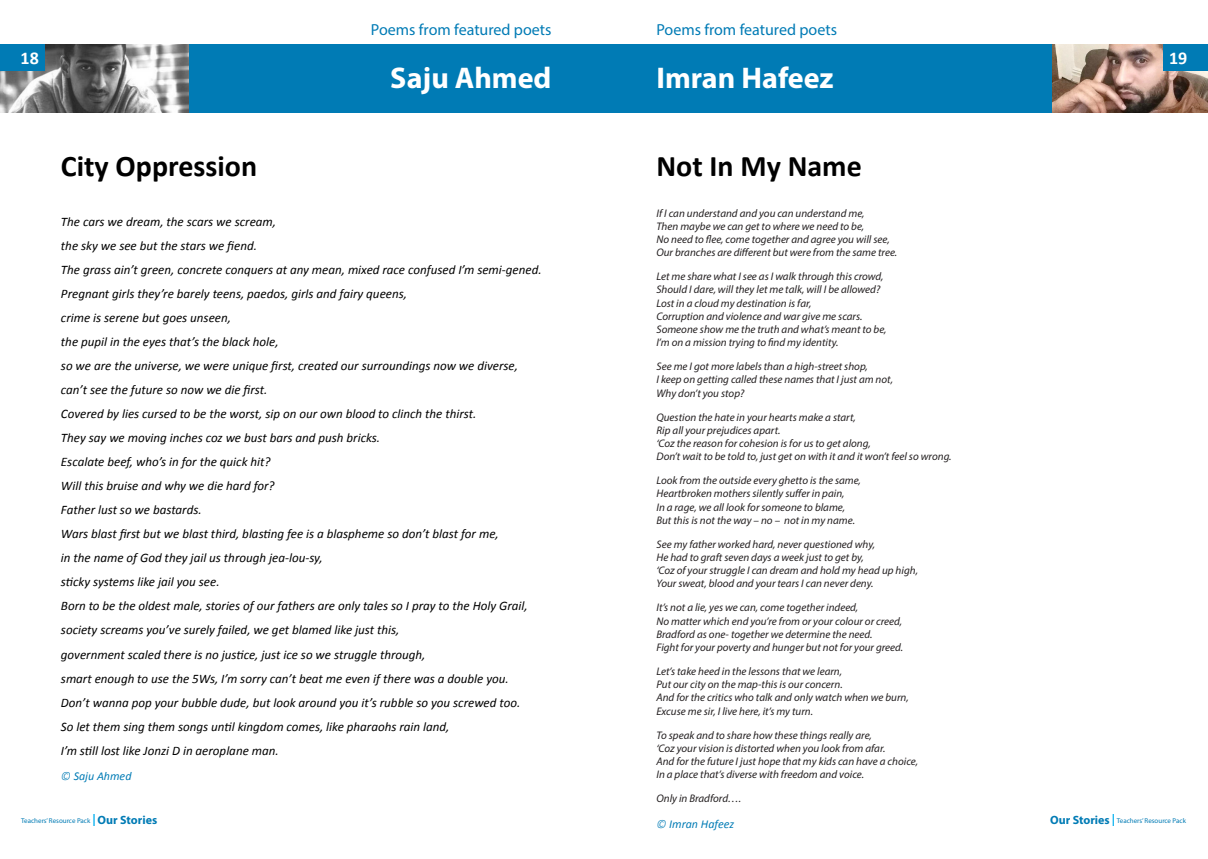
<style>
.page{position:relative;width:1208px;height:859px;background:#fff}
.page>*{position:absolute;margin:0;border:0;box-sizing:border-box;transform-origin:0 0}
.t1{font:700 30px "Calibri";color:#000}
.t2{font:700 30px "Myriad Pro";color:#fff}
.t3{font:700 18px "Calibri";color:#fff}
.t4{font:16px "Myriad Pro";color:#007bb5}
.t5{font:italic 13px "Calibri";color:#000}
.t6{font:italic 12px "Calibri";color:#007bb5}
.t7{font:italic 11px "Myriad Pro";color:#231f20}
.t8{font:7px "Myriad Pro";color:#007bb5}
.s1{font-weight:300}
.s2{font-weight:700;font-size:12px;color:#00aeef}
.s3{font-weight:700;font-size:12px}
</style>
<div class="page">
<div style="left:604px;top:45px;width:455px;height:68px;background:#007bb5"></div>
<img style="left:1052px;top:45px;width:156px;height:68px">
<div style="left:0;top:45px;width:612px;height:68px;background:#007bb5"></div>
<div style="left:1163px;top:45px;width:45px;height:26px;background:#007bb5"></div>
<img style="left:0;top:45px;width:189px;height:68px">
<div style="left:0;top:45px;width:45px;height:26px;background:#007bb5"></div>
<p class="t3" style="left:21px;top:45px;width:20px">18</p>
<p class="t4" style="left:371px;top:19px;width:182px">Poems from featured poets</p>
<p class="t4" style="left:656px;top:19px;width:182px">Poems from featured poets</p>
<p class="t2" style="left:390px;top:58px;width:163px">Saju Ahmed</p>
<p class="t2" style="left:656px;top:58px;width:179px">Imran Hafeez</p>
<p class="t1" style="left:61px;top:145px;width:198px">City Oppression</p>
<p class="t1" style="left:656px;top:145px;width:207px">Not In My Name</p>
<p class="t7" style="left:656px;top:206px;width:209px">If I can understand and you can understand me,</p>
<p class="t7" style="left:656px;top:219px;width:209px">Then maybe we can get to where we need to be,</p>
<p class="t7" style="left:656px;top:233px;width:235px">No need to flee, come together and agree you will see,</p>
<p class="t7" style="left:656px;top:246px;width:242px">Our branches are different but were from the same tree.</p>
<p class="t7" style="left:656px;top:270px;width:228px">Let me share what I see as I walk through this crowd,</p>
<p class="t7" style="left:656px;top:283px;width:225px">Should I dare, will they let me talk, will I be allowed?</p>
<p class="t7" style="left:656px;top:296px;width:156px">Lost in a cloud my destination is far,</p>
<p class="t7" style="left:656px;top:309px;width:207px">Corruption and violence and war give me scars.</p>
<p class="t7" style="left:656px;top:323px;width:232px">Someone show me the truth and what’s meant to be,</p>
<p class="t7" style="left:656px;top:336px;width:183px">I’m on a mission trying to find my identity.</p>
<p class="t7" style="left:656px;top:360px;width:213px">See me I got more labels than a high-street shop,</p>
<p class="t7" style="left:656px;top:373px;width:238px">I keep on getting called these names that I just am not,</p>
<p class="t7" style="left:656px;top:386px;width:89px">Why don’t you stop?</p>
<p class="t7" style="left:656px;top:410px;width:201px">Question the hate in your hearts make a start,</p>
<p class="t7" style="left:656px;top:423px;width:125px">Rip all your prejudices apart.</p>
<p class="t7" style="left:656px;top:437px;width:216px">‘Coz the reason for cohesion is for us to get along,</p>
<p class="t7" style="left:656px;top:450px;width:297px">Don’t wait to be told to, just get on with it and it won’t feel so wrong.</p>
<p class="t7" style="left:656px;top:474px;width:206px">Look from the outside every ghetto is the same,</p>
<p class="t7" style="left:656px;top:487px;width:190px">Heartbroken mothers silently suffer in pain,</p>
<p class="t7" style="left:656px;top:500px;width:190px">In a rage, we all look for someone to blame,</p>
<p class="t7" style="left:656px;top:513px;width:200px">But this is not the way – no – not in my name.</p>
<p class="t7" style="left:656px;top:537px;width:220px">See my father worked hard, never questioned why,</p>
<p class="t7" style="left:656px;top:551px;width:209px">He had to graft seven days a week just to get by,</p>
<p class="t7" style="left:656px;top:564px;width:263px">‘Coz of your struggle I can dream and hold my head up high,</p>
<p class="t7" style="left:656px;top:577px;width:218px">Your sweat, blood and your tears I can never deny.</p>
<p class="t7" style="left:656px;top:601px;width:203px">It’s not a lie, yes we can, come together indeed,</p>
<p class="t7" style="left:656px;top:614px;width:247px">No matter which end you’re from or your colour or creed,</p>
<p class="t7" style="left:656px;top:627px;width:217px">Bradford as one- together we determine the need.</p>
<p class="t7" style="left:656px;top:641px;width:248px">Fight for your poverty and hunger but not for your greed.</p>
<p class="t7" style="left:656px;top:665px;width:187px">Let’s take heed in the lessons that we learn,</p>
<p class="t7" style="left:656px;top:678px;width:188px">Put our city on the map-this is our concern.</p>
<p class="t7" style="left:656px;top:691px;width:254px">And for the critics who talk and only watch when we burn,</p>
<p class="t7" style="left:656px;top:704px;width:158px">Excuse me sir, I live here, it’s my turn.</p>
<p class="t7" style="left:656px;top:728px;width:217px">To speak and to share how these things really are,</p>
<p class="t7" style="left:656px;top:741px;width:230px">‘Coz your vision is distorted when you look from afar.</p>
<p class="t7" style="left:656px;top:755px;width:263px">And for the future I just hope that my kids can have a choice,</p>
<p class="t7" style="left:656px;top:768px;width:209px">In a place that’s diverse with freedom and voice.</p>
<p class="t7" style="left:656px;top:792px;width:86px">Only in Bradford….</p>
<p class="t5" style="left:61px;top:213px;width:217px">The cars we dream, the scars we scream,</p>
<p class="t5" style="left:61px;top:237px;width:198px">the sky we see but the stars we fiend.</p>
<p class="t5" style="left:61px;top:261px;width:482px">The grass ain’t green, concrete conquers at any mean, mixed race confused I’m semi-gened.</p>
<p class="t5" style="left:61px;top:285px;width:348px">Pregnant girls they’re barely teens, paedos, girls and fairy queens,</p>
<p class="t5" style="left:61px;top:309px;width:172px">crime is serene but goes unseen,</p>
<p class="t5" style="left:61px;top:333px;width:219px">the pupil in the eyes that’s the black hole,</p>
<p class="t5" style="left:61px;top:357px;width:458px">so we are the universe, we were unique first, created our surroundings now we diverse,</p>
<p class="t5" style="left:61px;top:381px;width:208px">can’t see the future so now we die first.</p>
<p class="t5" style="left:61px;top:405px;width:417px">Covered by lies cursed to be the worst, sip on our own blood to clinch the thirst.</p>
<p class="t5" style="left:61px;top:429px;width:321px">They say we moving inches coz we bust bars and push bricks.</p>
<p class="t5" style="left:61px;top:453px;width:211px">Escalate beef, who’s in for the quick hit?</p>
<p class="t5" style="left:61px;top:477px;width:215px">Will this bruise and why we die hard for?</p>
<p class="t5" style="left:61px;top:501px;width:142px">Father lust so we bastards.</p>
<p class="t5" style="left:61px;top:525px;width:439px">Wars blast first but we blast third, blasting fee is a blaspheme so don’t blast for me,</p>
<p class="t5" style="left:61px;top:549px;width:263px">in the name of God they jail us through jea-lou-sy,</p>
<p class="t5" style="left:61px;top:573px;width:160px">sticky systems like jail you see.</p>
<p class="t5" style="left:61px;top:597px;width:468px">Born to be the oldest male, stories of our fathers are only tales so I pray to the Holy Grail,</p>
<p class="t5" style="left:61px;top:621px;width:340px">society screams you’ve surely failed, we get blamed like just this,</p>
<p class="t5" style="left:61px;top:645px;width:366px">government scaled there is no justice, just ice so we struggle through,</p>
<p class="t5" style="left:61px;top:669px;width:449px">smart enough to use the 5Ws, I’m sorry can’t beat me even if there was a double you.</p>
<p class="t5" style="left:61px;top:693px;width:461px">Don’t wanna pop your bubble dude, but look around you it’s rubble so you screwed too.</p>
<p class="t5" style="left:61px;top:717px;width:390px">So let them sing them songs until kingdom comes, like pharaohs rain land,</p>
<p class="t5" style="left:61px;top:741px;width:219px">I’m still lost like Jonzi D in aeroplane man.</p>
<p class="t6" style="left:61px;top:768px;width:72px"><span class="s1">©</span> Saju Ahmed</p>
<p class="t3" style="left:1169px;top:45px;width:20px">19</p>
<p class="t8" style="left:21px;top:817px;width:137px">Teachers’ Resource Pack <span class="s2">|</span><span class="s3">Our Stories</span></p>
<p class="t8" style="left:1050px;top:817px;width:137px"><span class="s3">Our Stories</span> <span class="s2">|</span> Teachers’ Resource Pack</p>
<p class="t6" style="left:656px;top:816px;width:79px"><span class="s1">©</span> Imran Hafeez</p>
</div>
